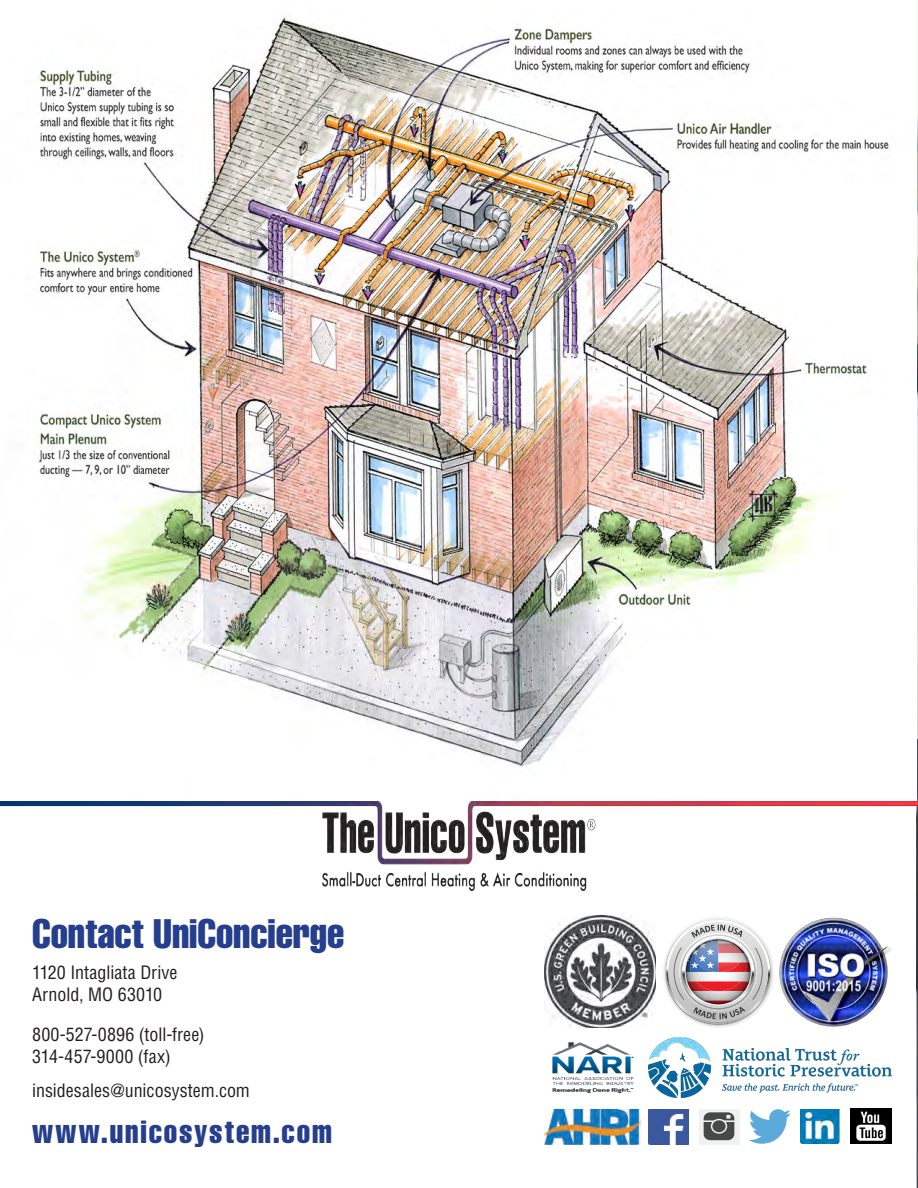
<style>
.page{position:relative;width:918px;height:1188px;background:#fff}
.page>*{position:absolute;margin:0;border:0;box-sizing:border-box;transform-origin:0 0}
.body_text{font:extra-condensed 40.5px "Helvetica";color:#253f8e}
.body_text-2{font:extra-condensed 31.5px "Helvetica";letter-spacing:.06em;color:#253f8e}
.body_text-3{font:condensed 18px "Helvetica LT Std";color:#231f20}
</style>
<div class="page">
<img style="left:917px;top:0;width:1px;height:739px">
<hr style="left:917px;top:739px;width:1px;height:449px;background:#222b4c">
<img style="left:0;top:783px;width:918px;height:108px">
<img style="left:0;top:16px;width:917px;height:785px">
<img style="left:851px;top:1109px;width:40px;height:34px">
<img style="left:780px;top:917px;width:111px;height:110px">
<img style="left:544px;top:916px;width:112px;height:112px">
<svg style="left:664px;top:917px;width:109px;height:110px"></svg>
<img style="left:691px;top:972px;width:5px;height:19px">
<img style="left:696px;top:949px;width:50px;height:42px">
<img style="left:690px;top:949px;width:5px;height:23px">
<img style="left:691px;top:951px;width:4px;height:17px">
<img style="left:718px;top:941px;width:24px;height:21px">
<img style="left:718px;top:943px;width:23px;height:29px">
<img style="left:695px;top:941px;width:23px;height:31px">
<img style="left:695px;top:941px;width:19px;height:27px">
<img style="left:648px;top:1038px;width:243px;height:59px">
<img style="left:552px;top:1042px;width:82px;height:52px">
<img style="left:800px;top:1109px;width:40px;height:34px">
<svg style="left:749px;top:1109px;width:41px;height:35px"></svg>
<div style="left:699px;top:1110px;width:40px;height:35px;background:#f0f1f1"></div>
<svg style="left:704px;top:1112px;width:30px;height:28px"></svg>
<div style="left:712px;top:1120px;width:14px;height:12px;background:#474848;border-radius:50%"></div>
<img style="left:648px;top:1110px;width:41px;height:35px">
<img style="left:544px;top:1110px;width:97px;height:35px">
<p class="body_text" style="left:32px;top:908px;width:314px">Contact UniConcierge</p>
<p class="body_text-3" style="left:32px;top:961px;width:147px">1120 Intagliata Drive</p>
<p class="body_text-3" style="left:32px;top:983px;width:132px">Arnold, MO 63010</p>
<p class="body_text-3" style="left:32px;top:1023px;width:174px">800-527-0896 (toll-free)</p>
<p class="body_text-3" style="left:32px;top:1045px;width:140px">314-457-9000 (fax)</p>
<p class="body_text-3" style="left:32px;top:1079px;width:219px">insidesales@unicosystem.com</p>
<p class="body_text-2" style="left:32px;top:1112px;width:301px">www.unicosystem.com</p>
</div>
